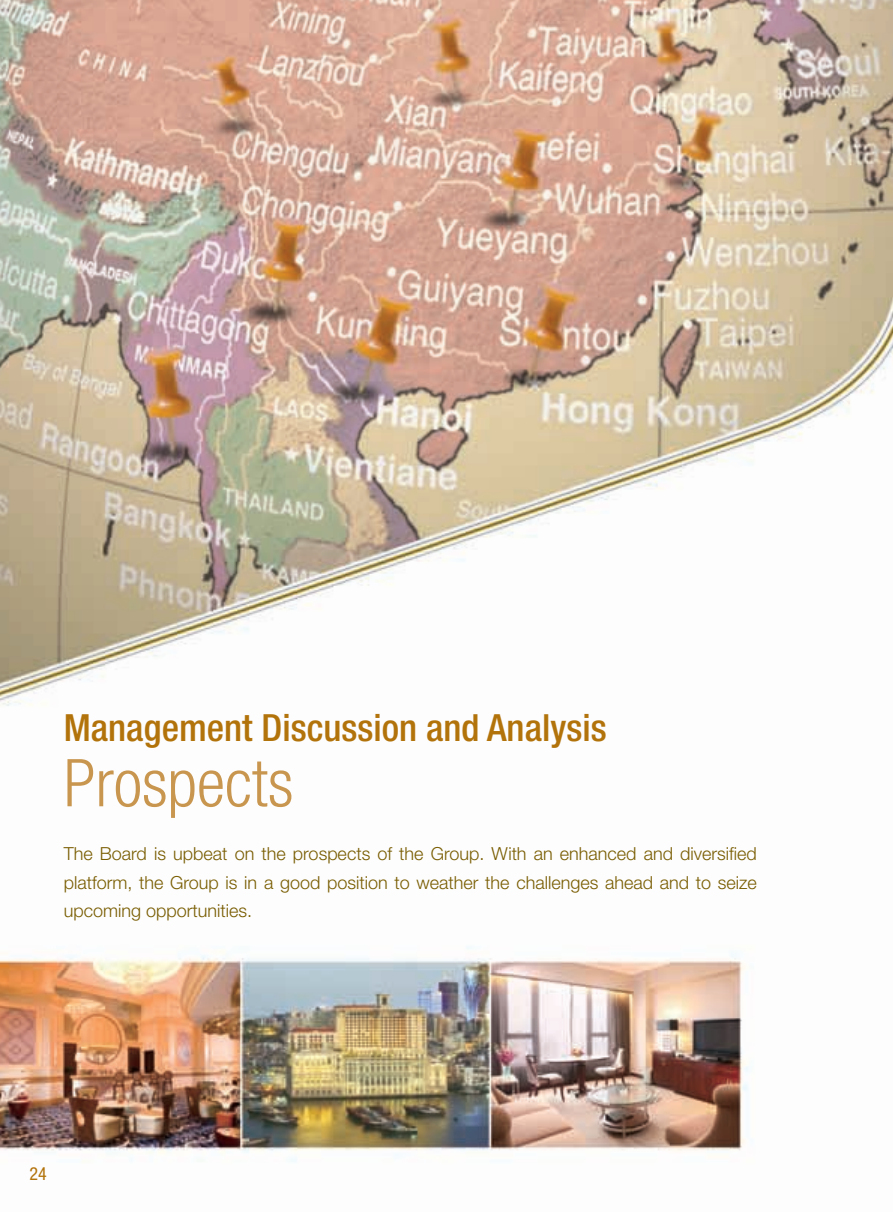
<style>
.page{position:relative;width:893px;height:1212px;background:#fff}
.page>*{position:absolute;margin:0;border:0;box-sizing:border-box;transform-origin:0 0}
.t1{font:300 condensed 66px "Helvetica Neue LT Std";color:#c9964f}
.t2{font:500 condensed 37.5px "Helvetica Neue LT Std";color:#b2730b}
.t3{font:300 18px/28.5px "Helvetica Neue LT Std";color:#795d02;text-align:justify}
.t4{font:condensed 18px "Helvetica Neue LT Std";color:#b2730b}
</style>
<div class="page">
<img style="left:0;top:0;width:893px;height:1162px">
<h2 class="t2" style="left:64px;top:714px;width:544px">Management Discussion and Analysis</h2>
<h1 class="t1" style="left:64px;top:745px;width:231px">Prospects</h1>
<p class="t3" style="left:64px;top:841px;width:695px">The Board is upbeat on the prospects of the Group. With an enhanced and diversified platform, the Group is in a good position to weather the challenges ahead and to seize upcoming opportunities.</p>
<p class="t4" style="left:29px;top:1167px;width:19px">24</p>
</div>
